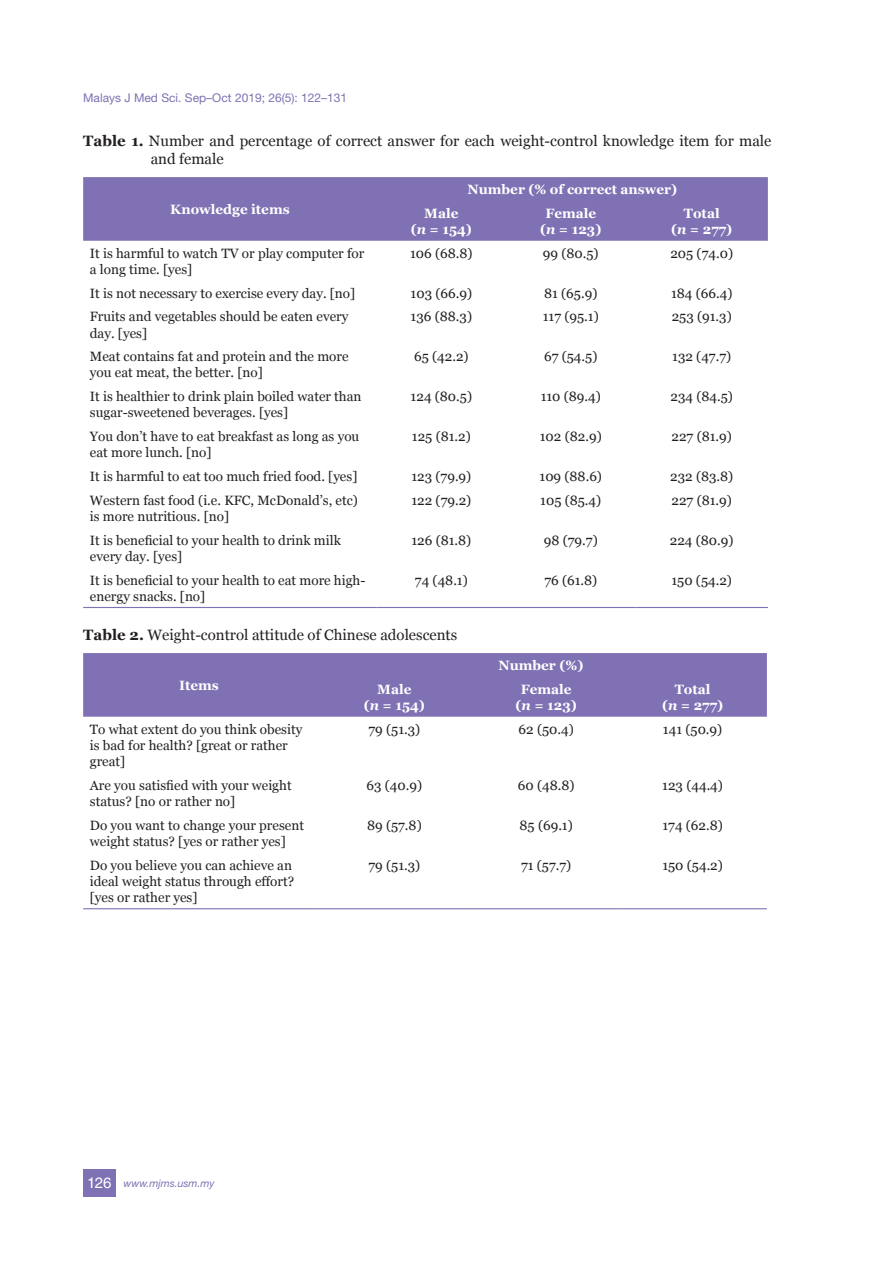
<style>
.page{position:relative;width:893px;height:1263px;background:#fff}
.page>*{position:absolute;margin:0;border:0;box-sizing:border-box;transform-origin:0 0}
.t1{font:15px/18px "Georgia";color:#231f20}
.t2{font:13.5px/16.2px "Georgia";color:#231f20}
.t3{font:700 13.5px/16.2px "Georgia";color:#fff;text-align:center}
.t4{font:12px "Helvetica Neue LT Std";color:#7f71b3}
.t5{font:italic 10.5px "Helvetica Neue LT Std";color:#7f71b3}
.s1{font-weight:700}
.s2{font-style:italic}
.s3{font-family:"Helvetica LT Std";font-style:normal;font-size:15px;color:#fff}
</style>
<div class="page">
<div style="left:83px;top:1169px;width:33px;height:27px;background:#7f71b3"></div>
<div style="left:83px;top:177px;width:685px;height:64px;background:#7f71b3"></div>
<hr style="left:83px;top:607px;width:294px;height:1px;background:#7f71b3">
<hr style="left:377px;top:607px;width:129px;height:1px;background:#7f71b3">
<hr style="left:506px;top:607px;width:130px;height:1px;background:#7f71b3">
<hr style="left:636px;top:607px;width:132px;height:1px;background:#7f71b3">
<div style="left:83px;top:653px;width:684px;height:64px;background:#7f71b3"></div>
<hr style="left:83px;top:908px;width:232px;height:1px;background:#7f71b3">
<hr style="left:315px;top:908px;width:159px;height:1px;background:#7f71b3">
<hr style="left:474px;top:908px;width:144px;height:1px;background:#7f71b3">
<hr style="left:618px;top:908px;width:149px;height:1px;background:#7f71b3">
<p class="t4" style="left:83px;top:91px;width:266px">Malays J Med Sci. Sep–Oct 2019; 26(5): 122–131</p>
<p class="t1" style="left:151px;top:132px;width:622px;text-indent:-68px"><span class="s1">Table 1.</span> Number and percentage of correct answer for each weight-control knowledge item for male and female</p>
<p class="t3" style="left:170px;top:201px;width:121px">Knowledge items</p>
<p class="t3" style="left:467px;top:181px;width:211px">Number (% of correct answer)</p>
<p class="t3" style="left:411px;top:205px;width:63px">Male<br>(<span class="s2">n</span> = 154)</p>
<p class="t3" style="left:540px;top:205px;width:63px">Female (<span class="s2">n</span> = 123)</p>
<p class="t3" style="left:671px;top:205px;width:63px">Total<br>(<span class="s2">n</span> = 277)</p>
<p class="t2" style="left:90px;top:245px;width:276px">It is harmful to watch TV or play computer for a long time. [yes]</p>
<p class="t2" style="left:410px;top:245px;width:64px">106 (68.8)</p>
<p class="t2" style="left:543px;top:245px;width:57px">99 (80.5)</p>
<p class="t2" style="left:670px;top:245px;width:64px">205 (74.0)</p>
<p class="t2" style="left:90px;top:285px;width:267px">It is not necessary to exercise every day. [no]</p>
<p class="t2" style="left:411px;top:285px;width:63px">103 (66.9)</p>
<p class="t2" style="left:544px;top:285px;width:55px">81 (65.9)</p>
<p class="t2" style="left:671px;top:285px;width:63px">184 (66.4)</p>
<p class="t2" style="left:90px;top:309px;width:260px">Fruits and vegetables should be eaten every day. [yes]</p>
<p class="t2" style="left:411px;top:309px;width:63px">136 (88.3)</p>
<p class="t2" style="left:543px;top:309px;width:57px">117 (95.1)</p>
<p class="t2" style="left:672px;top:309px;width:62px">253 (91.3)</p>
<p class="t2" style="left:90px;top:349px;width:260px">Meat contains fat and protein and the more you eat meat, the better. [no]</p>
<p class="t2" style="left:414px;top:349px;width:56px">65 (42.2)</p>
<p class="t2" style="left:544px;top:349px;width:55px">67 (54.5)</p>
<p class="t2" style="left:672px;top:349px;width:61px">132 (47.7)</p>
<p class="t2" style="left:90px;top:389px;width:273px">It is healthier to drink plain boiled water than sugar-sweetened beverages. [yes]</p>
<p class="t2" style="left:411px;top:389px;width:63px">124 (80.5)</p>
<p class="t2" style="left:541px;top:389px;width:62px">110 (89.4)</p>
<p class="t2" style="left:670px;top:389px;width:64px">234 (84.5)</p>
<p class="t2" style="left:90px;top:429px;width:271px">You don’t have to eat breakfast as long as you eat more lunch. [no]</p>
<p class="t2" style="left:412px;top:429px;width:60px">125 (81.2)</p>
<p class="t2" style="left:540px;top:429px;width:63px">102 (82.9)</p>
<p class="t2" style="left:672px;top:429px;width:62px">227 (81.9)</p>
<p class="t2" style="left:90px;top:468px;width:269px">It is harmful to eat too much fried food. [yes]</p>
<p class="t2" style="left:411px;top:468px;width:61px">123 (79.9)</p>
<p class="t2" style="left:540px;top:468px;width:64px">109 (88.6)</p>
<p class="t2" style="left:670px;top:468px;width:65px">232 (83.8)</p>
<p class="t2" style="left:90px;top:492px;width:270px">Western fast food (i.e. KFC, McDonald’s, etc) is more nutritious. [no]</p>
<p class="t2" style="left:411px;top:492px;width:61px">122 (79.2)</p>
<p class="t2" style="left:540px;top:492px;width:63px">105 (85.4)</p>
<p class="t2" style="left:672px;top:492px;width:62px">227 (81.9)</p>
<p class="t2" style="left:90px;top:532px;width:252px">It is beneficial to your health to drink milk every day. [yes]</p>
<p class="t2" style="left:411px;top:532px;width:61px">126 (81.8)</p>
<p class="t2" style="left:544px;top:532px;width:55px">98 (79.7)</p>
<p class="t2" style="left:670px;top:532px;width:65px">224 (80.9)</p>
<p class="t2" style="left:90px;top:572px;width:277px">It is beneficial to your health to eat more high&shy;energy snacks. [no]</p>
<p class="t2" style="left:415px;top:572px;width:54px">74 (48.1)</p>
<p class="t2" style="left:544px;top:572px;width:54px">76 (61.8)</p>
<p class="t2" style="left:671px;top:572px;width:62px">150 (54.2)</p>
<p class="t1" style="left:83px;top:626px;width:376px"><span class="s1">Table 2.</span> Weight-control attitude of Chinese adolescents</p>
<p class="t3" style="left:179px;top:677px;width:41px">Items</p>
<p class="t3" style="left:498px;top:657px;width:87px">Number (%)</p>
<p class="t3" style="left:364px;top:681px;width:63px">Male<br>(<span class="s2">n</span> = 154)</p>
<p class="t3" style="left:516px;top:681px;width:63px">Female (<span class="s2">n</span> = 123)</p>
<p class="t3" style="left:662px;top:681px;width:63px">Total<br>(<span class="s2">n</span> = 277)</p>
<p class="t2" style="left:90px;top:721px;width:214px">To what extent do you think obesity is bad for health? [great or rather great]</p>
<p class="t2" style="left:368px;top:721px;width:53px">79 (51.3)</p>
<p class="t2" style="left:519px;top:721px;width:57px">62 (50.4)</p>
<p class="t2" style="left:663px;top:721px;width:61px">141 (50.9)</p>
<p class="t2" style="left:90px;top:777px;width:203px">Are you satisfied with your weight status? [no or rather no]</p>
<p class="t2" style="left:367px;top:777px;width:57px">63 (40.9)</p>
<p class="t2" style="left:518px;top:777px;width:58px">60 (48.8)</p>
<p class="t2" style="left:662px;top:777px;width:62px">123 (44.4)</p>
<p class="t2" style="left:90px;top:817px;width:216px">Do you want to change your present weight status? [yes or rather yes]</p>
<p class="t2" style="left:367px;top:817px;width:56px">89 (57.8)</p>
<p class="t2" style="left:520px;top:817px;width:55px">85 (69.1)</p>
<p class="t2" style="left:662px;top:817px;width:62px">174 (62.8)</p>
<p class="t2" style="left:90px;top:857px;width:206px">Do you believe you can achieve an ideal weight status through effort? [yes or rather yes]</p>
<p class="t2" style="left:368px;top:857px;width:53px">79 (51.3)</p>
<p class="t2" style="left:521px;top:857px;width:52px">71 (57.7)</p>
<p class="t2" style="left:662px;top:857px;width:62px">150 (54.2)</p>
<p class="t5" style="left:87px;top:1176px;width:129px"><span class="s3">126</span> www.mjms.usm.my</p>
</div>
